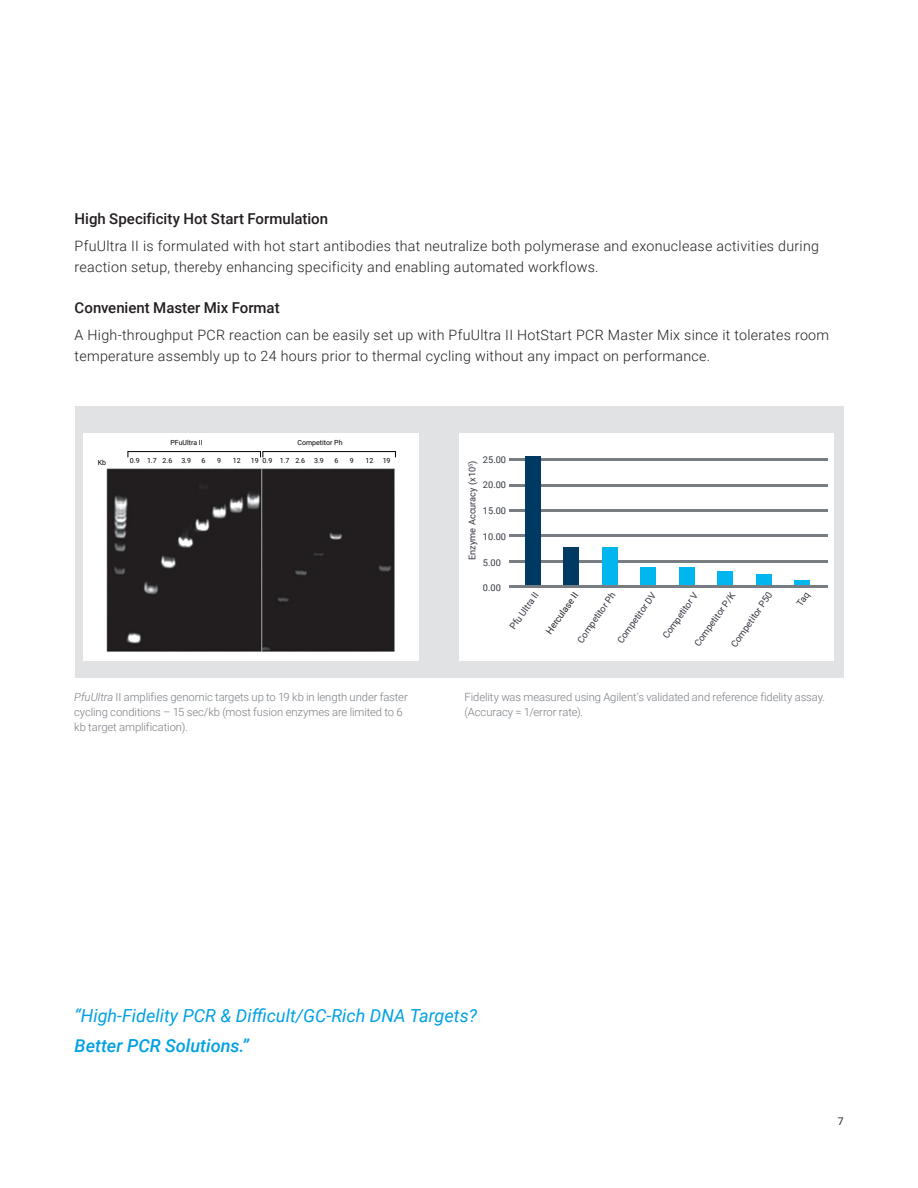
<style>
.page{position:relative;width:918px;height:1188px;background:#fff}
.page>*{position:absolute;margin:0;border:0;box-sizing:border-box;transform-origin:0 0}
.t1{font:italic 18px "Roboto";color:#00a1e3}
.t2{font:italic 500 18px "Roboto";color:#00a1e3}
.t3{font:500 15px "Roboto";color:#231f20}
.t4{font:300 14.25px/21px "Roboto";letter-spacing:.02em;color:#231f20}
.t5{font:300 11.25px/15px "Roboto";letter-spacing:-.005em;color:#787d83}
.t6{font:10.5px "Roboto";color:#231f20}
.t7{font:9.3px "Roboto";color:#323640}
.t8{font:9.3px "Roboto";color:#231f20}
.t9{font:7.05px "Roboto";color:#000}
.s1{font-style:italic}
</style>
<div class="page">
<div style="left:75px;top:407px;width:769px;height:271px;background:#e1e2e4"></div>
<div style="left:83px;top:433px;width:335px;height:227px;background:#fff"></div>
<img style="left:106px;top:468px;width:289px;height:184px">
<hr style="left:128px;top:451px;width:133px;height:1px;background:#000">
<hr style="left:263px;top:451px;width:133px;height:1px;background:#000">
<svg style="left:260px;top:451px;width:3px;height:6px"></svg>
<div style="left:460px;top:433px;width:374px;height:227px;background:#fff"></div>
<hr style="left:509px;top:458px;width:319px;height:2px;background:#787d83">
<hr style="left:509px;top:484px;width:319px;height:2px;background:#787d83">
<hr style="left:509px;top:510px;width:319px;height:2px;background:#787d83">
<hr style="left:509px;top:535px;width:319px;height:2px;background:#787d83">
<hr style="left:509px;top:560px;width:319px;height:2px;background:#787d83">
<div style="left:525px;top:456px;width:15px;height:130px;background:#003a63"></div>
<div style="left:563px;top:547px;width:16px;height:39px;background:#003a63"></div>
<div style="left:602px;top:547px;width:15px;height:39px;background:#00b6ef"></div>
<div style="left:641px;top:567px;width:15px;height:19px;background:#00b6ef"></div>
<div style="left:679px;top:567px;width:15px;height:19px;background:#00b6ef"></div>
<div style="left:718px;top:571px;width:15px;height:15px;background:#00b6ef"></div>
<div style="left:756px;top:574px;width:16px;height:12px;background:#00b6ef"></div>
<div style="left:795px;top:580px;width:15px;height:6px;background:#00b6ef"></div>
<hr style="left:509px;top:586px;width:319px;height:2px;background:#787d83">
<p class="t3" style="left:75px;top:208px;width:255px">High Specificity Hot Start Formulation</p>
<p class="t4" style="left:75px;top:235px;width:746px">PfuUltra II is formulated with hot start antibodies that neutralize both polymerase and exonuclease activities during reaction setup, thereby enhancing specificity and enabling automated workflows.</p>
<p class="t3" style="left:75px;top:297px;width:207px">Convenient Master Mix Format</p>
<p class="t4" style="left:75px;top:324px;width:756px">A High-throughput PCR reaction can be easily set up with PfuUltra II HotStart PCR Master Mix since it tolerates room temperature assembly up to 24 hours prior to thermal cycling without any impact on performance.</p>
<p class="t9" style="left:170px;top:437px;width:34px">PFuUltra II</p>
<p class="t9" style="left:298px;top:437px;width:47px">Competitor Ph</p>
<p class="t9" style="left:98px;top:457px;width:10px">Kb</p>
<p class="t9" style="left:130px;top:456px;width:44px">0.9 1.7 2.6</p>
<p class="t9" style="left:181px;top:456px;width:11px">3.9</p>
<p class="t9" style="left:202px;top:456px;width:5px">6</p>
<p class="t9" style="left:217px;top:456px;width:5px">9</p>
<p class="t9" style="left:233px;top:456px;width:9px">12</p>
<p class="t9" style="left:251px;top:455px;width:56px">19 0.9 1.7 2.6</p>
<p class="t9" style="left:314px;top:455px;width:11px">3.9</p>
<p class="t9" style="left:334px;top:455px;width:5px">6</p>
<p class="t9" style="left:350px;top:455px;width:5px">9</p>
<p class="t9" style="left:366px;top:455px;width:9px">12</p>
<p class="t9" style="left:383px;top:455px;width:9px">19</p>
<p class="t7" style="left:483px;top:453px;width:25px">25.00</p>
<p class="t7" style="left:483px;top:479px;width:25px">20.00</p>
<p class="t7" style="left:483px;top:504px;width:25px">15.00</p>
<p class="t7" style="left:483px;top:530px;width:25px">10.00</p>
<p class="t7" style="left:483px;top:556px;width:20px">5.00</p>
<p class="t7" style="left:483px;top:581px;width:20px">0.00</p>
<p class="t7" style="left:466px;top:560px;width:101px;rotate:-90deg">Enzyme Accuracy (x10<sup>5</sup>)</p>
<p class="t7" style="left:691px;top:642px;width:65px;rotate:-55deg">Competitor P/K</p>
<p class="t7" style="left:506px;top:625px;width:45px;rotate:-55deg">Pfu Ultra II</p>
<p class="t8" style="left:543px;top:629px;width:50px;rotate:-55deg">Herculase II</p>
<p class="t7" style="left:574px;top:638px;width:61px;rotate:-55deg">Competitor Ph</p>
<p class="t7" style="left:614px;top:639px;width:62px;rotate:-55deg">Competitor DV</p>
<p class="t7" style="left:659px;top:634px;width:56px;rotate:-55deg">Competitor V</p>
<p class="t7" style="left:728px;top:642px;width:66px;rotate:-55deg">Competitor P50</p>
<p class="t5" style="left:74px;top:689px;width:335px"><span class="s1">PfuUltra</span> II amplifies genomic targets up to 19 kb in length under faster cycling conditions – 15 sec/kb (most fusion enzymes are limited to 6 kb target amplification).</p>
<p class="t5" style="left:464px;top:689px;width:362px">Fidelity was measured using Agilent’s validated and reference fidelity assay. (Accuracy = 1/error rate).</p>
<p class="t1" style="left:75px;top:1003px;width:404px">“High-Fidelity PCR &amp; Difficult/GC-Rich DNA Targets?</p>
<p class="t2" style="left:75px;top:1033px;width:176px">Better PCR Solutions.”</p>
<p class="t6" style="left:838px;top:1114px;width:7px">7</p>
</div>
